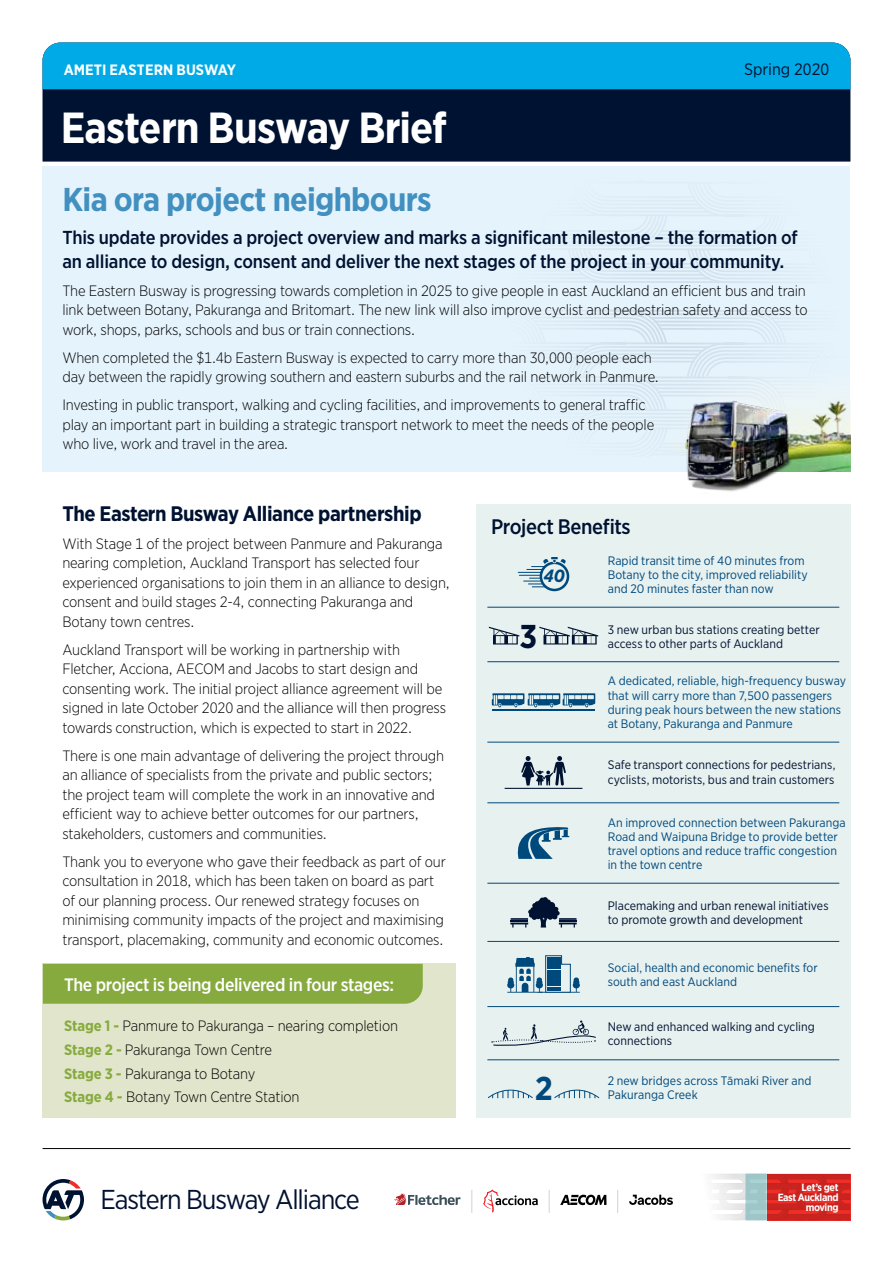
<style>
.page{position:relative;width:893px;height:1263px;background:#fff}
.page>*{position:absolute;margin:0;border:0;box-sizing:border-box;transform-origin:0 0}
.t1{font:700 43.5px "Gotham Narrow";letter-spacing:-.02em;color:#fff}
.t2{font:700 33px "Gotham Narrow";letter-spacing:-.02em;color:#4290bf}
.t3{font:700 33px "Gotham Narrow";color:#001231}
.t4{font:700 33px "Gotham Narrow";color:#00497c}
.t5{font:27.3px "Gotham Narrow";letter-spacing:-.04em;color:#001231}
.t6{font:700 21px "Gotham Narrow";letter-spacing:-.02em;color:#001231}
.t7{font:500 21px "Gotham Narrow";letter-spacing:-.02em;color:#001231}
.t8{font:500 18.75px/24px "Gotham Narrow";letter-spacing:-.01em;color:#001231}
.t9{font:500 18px "Gotham Narrow";letter-spacing:-.02em;color:#fff}
.t10{font:italic 700 17.7px "Gotham Narrow";color:#00497c}
.t11{font:16.5px "Gotham Narrow";color:#001231}
.t12{font:300 15px/19.5px "Gotham Narrow";letter-spacing:-.01em;color:#000}
.t13{font:700 15px "Gotham Narrow";letter-spacing:.005em;color:#fff}
.t14{font:12.3px/14.2px "Gotham Narrow";letter-spacing:.005em;color:#00497c}
.t15{font:12.3px/14.2px "Gotham Narrow";letter-spacing:.005em;color:#001231}
.t16{font:700 10.5px/10.2px "Gotham Narrow";letter-spacing:-.035em;color:#fff;text-align:right}
.s1{font-weight:700;color:#87aa3e}
</style>
<div class="page">
<div style="left:43px;top:166px;width:807px;height:305px;background:#e5f3fc"></div>
<div style="left:43px;top:89px;width:807px;height:73px;background:#001231"></div>
<div style="left:43px;top:43px;width:807px;height:46px;background:#00aae7"></div>
<div style="left:476px;top:504px;width:374px;height:613px;background:#e7f1f0"></div>
<hr style="left:487px;top:607px;width:352px;height:1px;background:#00497c">
<hr style="left:487px;top:661px;width:352px;height:1px;background:#00497c">
<hr style="left:487px;top:742px;width:352px;height:1px;background:#00497c">
<hr style="left:487px;top:802px;width:352px;height:1px;background:#00497c">
<hr style="left:487px;top:883px;width:352px;height:1px;background:#00497c">
<hr style="left:487px;top:941px;width:352px;height:1px;background:#00497c">
<hr style="left:487px;top:1006px;width:352px;height:1px;background:#00497c">
<hr style="left:487px;top:1059px;width:352px;height:1px;background:#00497c">
<svg style="left:489px;top:627px;width:30px;height:17px"></svg>
<svg style="left:539px;top:627px;width:59px;height:17px"></svg>
<svg style="left:492px;top:693px;width:103px;height:14px"></svg>
<hr style="left:492px;top:709px;width:102px;height:1px;background:#00497c">
<svg style="left:518px;top:557px;width:51px;height:34px"></svg>
<svg style="left:571px;top:309px;width:280px;height:147px"></svg>
<svg style="left:578px;top:217px;width:190px;height:66px"></svg>
<svg style="left:492px;top:1020px;width:104px;height:26px"></svg>
<svg style="left:488px;top:1089px;width:45px;height:10px"></svg>
<svg style="left:554px;top:1089px;width:46px;height:10px"></svg>
<svg style="left:510px;top:897px;width:67px;height:30px"></svg>
<svg style="left:521px;top:756px;width:45px;height:30px"></svg>
<hr style="left:505px;top:788px;width:77px;height:1px;background:#001231">
<svg style="left:517px;top:827px;width:52px;height:32px"></svg>
<svg style="left:507px;top:955px;width:73px;height:38px"></svg>
<hr style="left:43px;top:1148px;width:807px;height:1px;background:#000">
<div style="left:43px;top:963px;width:413px;height:154px;background:#e0e5cb"></div>
<div style="left:43px;top:964px;width:380px;height:40px;background:#87aa3e"></div>
<svg style="left:43px;top:1179px;width:41px;height:41px"></svg>
<svg style="left:483px;top:1189px;width:55px;height:23px"></svg>
<svg style="left:395px;top:1193px;width:65px;height:12px"></svg>
<svg style="left:472px;top:1190px;width:1px;height:23px"></svg>
<svg style="left:549px;top:1190px;width:1px;height:23px"></svg>
<svg style="left:629px;top:1195px;width:45px;height:10px"></svg>
<svg style="left:617px;top:1190px;width:1px;height:23px"></svg>
<svg style="left:711px;top:1173px;width:139px;height:47px;background:#d17471"></svg>
<svg style="left:560px;top:1194px;width:46px;height:11px"></svg>
<img style="left:657px;top:338px;width:193px;height:133px">
<img style="left:534px;top:389px;width:271px;height:103px">
<p class="t13" style="left:64px;top:60px;width:174px">AMETI EASTERN BUSWAY</p>
<p class="t11" style="left:744px;top:59px;width:87px">Spring 2020</p>
<h1 class="t1" style="left:61px;top:100px;width:387px">Eastern Busway Brief</h1>
<h2 class="t2" style="left:62px;top:179px;width:371px">Kia ora project neighbours</h2>
<p class="t8" style="left:62px;top:225px;width:737px">This update provides a project overview and marks a significant milestone – the formation of an alliance to design, consent and deliver the next stages of the project in your community.</p>
<p class="t12" style="left:62px;top:280px;width:747px">The Eastern Busway is progressing towards completion in 2025 to give people in east Auckland an efficient bus and train link between Botany, Pakuranga and Britomart. The new link will also improve cyclist and pedestrian safety and access to work, shops, parks, schools and bus or train connections.</p>
<p class="t12" style="left:62px;top:347px;width:598px">When completed the $1.4b Eastern Busway is expected to carry more than 30,000 people each day between the rapidly growing southern and eastern suburbs and the rail network in Panmure.</p>
<p class="t12" style="left:62px;top:395px;width:593px">Investing in public transport, walking and cycling facilities, and improvements to general traffic play an important part in building a strategic transport network to meet the needs of the people who live, work and travel in the area.</p>
<h3 class="t6" style="left:62px;top:500px;width:361px">The Eastern Busway Alliance partnership</h3>
<p class="t12" style="left:62px;top:533px;width:389px">With Stage 1 of the project between Panmure and Pakuranga nearing completion, Auckland Transport has selected four experienced organisations to join them in an alliance to design, consent and build stages 2-4, connecting Pakuranga and Botany town centres.</p>
<p class="t12" style="left:62px;top:639px;width:385px">Auckland Transport will be working in partnership with Fletcher, Acciona, AECOM and Jacobs to start design and consenting work. The initial project alliance agreement will be signed in late October 2020 and the alliance will then progress towards construction, which is expected to start in 2022.</p>
<p class="t12" style="left:62px;top:745px;width:383px">There is one main advantage of delivering the project through an alliance of specialists from the private and public sectors; the project team will complete the work in an innovative and efficient way to achieve better outcomes for our partners, stakeholders, customers and communities.</p>
<p class="t12" style="left:62px;top:851px;width:385px">Thank you to everyone who gave their feedback as part of our consultation in 2018, which has been taken on board as part of our planning process. Our renewed strategy focuses on minimising community impacts of the project and maximising transport, placemaking, community and economic outcomes.</p>
<p class="t9" style="left:64px;top:973px;width:332px">The project is being delivered in four stages:</p>
<p class="t12" style="left:64px;top:1013px;width:335px;line-height:23.7px"><span class="s1">Stage 1 -</span> Panmure to Pakuranga – nearing completion <span class="s1">Stage 2 -</span> Pakuranga Town Centre<br><span class="s1">Stage 3 -</span> Pakuranga to Botany<br><span class="s1">Stage 4 -</span> Botany Town Centre Station</p>
<h3 class="t7" style="left:491px;top:514px;width:141px">Project Benefits</h3>
<p class="t10" style="left:544px;top:564px;width:23px">40</p>
<h2 class="t3" style="left:519px;top:615px;width:19px">3</h2>
<h2 class="t4" style="left:535px;top:1067px;width:19px">2</h2>
<p class="t14" style="left:608px;top:553px;width:201px">Rapid transit time of 40 minutes from<br>Botany to the city, improved reliability and 20 minutes faster than now</p>
<p class="t15" style="left:608px;top:622px;width:213px">3 new urban bus stations creating better</p>
<p class="t15" style="left:608px;top:636px;width:177px">access to other parts of Auckland</p>
<p class="t14" style="left:608px;top:674px;width:240px">A dedicated, reliable, high-frequency busway that will carry more than 7,500 passengers during peak hours between the new stations at Botany, Pakuranga and Panmure</p>
<p class="t15" style="left:608px;top:758px;width:229px">Safe transport connections for pedestrians, cyclists, motorists, bus and train customers</p>
<p class="t14" style="left:608px;top:815px;width:239px">An improved connection between Pakuranga Road and Waipuna Bridge to provide better travel options and reduce traffic congestion in the town centre</p>
<p class="t15" style="left:608px;top:898px;width:222px">Placemaking and urban renewal initiatives to promote growth and development</p>
<p class="t14" style="left:608px;top:960px;width:212px">Social, health and economic benefits for south and east Auckland</p>
<p class="t15" style="left:608px;top:1019px;width:208px">New and enhanced walking and cycling connections</p>
<p class="t14" style="left:608px;top:1073px;width:205px">2 new bridges across Tāmaki River and</p>
<p class="t14" style="left:608px;top:1087px;width:91px">Pakuranga Creek</p>
<h3 class="t5" style="left:100px;top:1183px;width:261px">Eastern Busway Alliance</h3>
<p class="t16" style="left:778px;top:1182px;width:62px">Let’s get<br>East Auckland moving</p>
</div>
